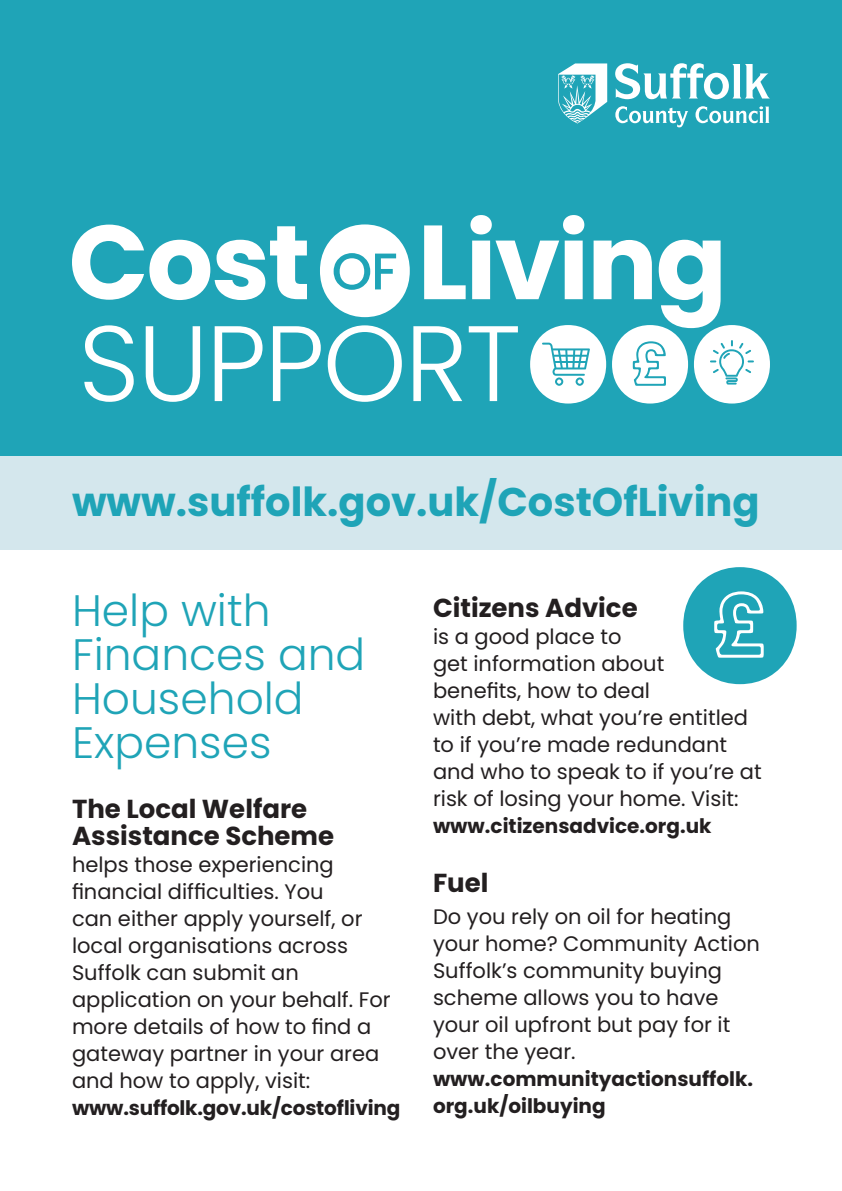
<style>
.page{position:relative;width:842px;height:1191px;background:#fff}
.page>*{position:absolute;margin:0;border:0;box-sizing:border-box;transform-origin:0 0}
.t1{font:300 44px/44px "Poppins";color:#1fa4b7}
.t2{font:700 40px "Poppins";color:#1fa4b7}
.t3{font:700 26px/27px "Poppins";color:#231f20}
.t4{font:21px/27px "Poppins";color:#231f20}
.t5{font:700 20px/27px "Poppins";color:#231f20}
</style>
<div class="page">
<div style="left:0;top:429px;width:842px;height:120px;background:#d4e7ed"></div>
<div style="left:0;top:0;width:842px;height:455px;background:#1fa4b7"></div>
<svg style="left:615px;top:63px;width:155px;height:36px"></svg>
<svg style="left:615px;top:106px;width:73px;height:21px"></svg>
<svg style="left:695px;top:106px;width:74px;height:17px"></svg>
<svg style="left:558px;top:63px;width:49px;height:60px"></svg>
<svg style="left:72px;top:215px;width:698px;height:188px"></svg>
<svg style="left:683px;top:567px;width:114px;height:117px"></svg>
<h2 class="t2" style="left:72px;top:479px;width:689px">www.suffolk.gov.uk/CostOfLiving</h2>
<h1 class="t1" style="left:72px;top:589px;width:295px">Help with<br>Finances and<br>Household<br>Expenses</h1>
<p class="t3" style="left:72px;top:795px;width:264px">The Local Welfare<br>Assistance Scheme</p>
<p class="t4" style="left:72px;top:851px;width:320px">helps those experiencing financial difficulties. You<br>can either apply yourself, or local organisations across<br>Suffolk can submit an application on your behalf. For more details of how to find a gateway partner in your area and how to apply, visit:</p>
<p class="t5" style="left:72px;top:1094px;width:330px">www.suffolk.gov.uk/costofliving</p>
<p class="t3" style="left:433px;top:595px;width:206px">Citizens Advice</p>
<p class="t4" style="left:433px;top:623px;width:330px">is a good place to<br>get information about<br>benefits, how to deal<br>with debt, what you’re entitled to if you’re made redundant and who to speak to if you’re at risk of losing your home. Visit:</p>
<p class="t5" style="left:433px;top:813px;width:280px">www.citizensadvice.org.uk</p>
<p class="t3" style="left:433px;top:869px;width:57px">Fuel</p>
<p class="t4" style="left:433px;top:903px;width:328px">Do you rely on oil for heating your home? Community Action<br>Suffolk’s community buying scheme allows you to have your oil upfront but pay for it over the year.</p>
<p class="t5" style="left:433px;top:1066px;width:322px">www.communityactionsuffolk. org.uk/oilbuying</p>
</div>
